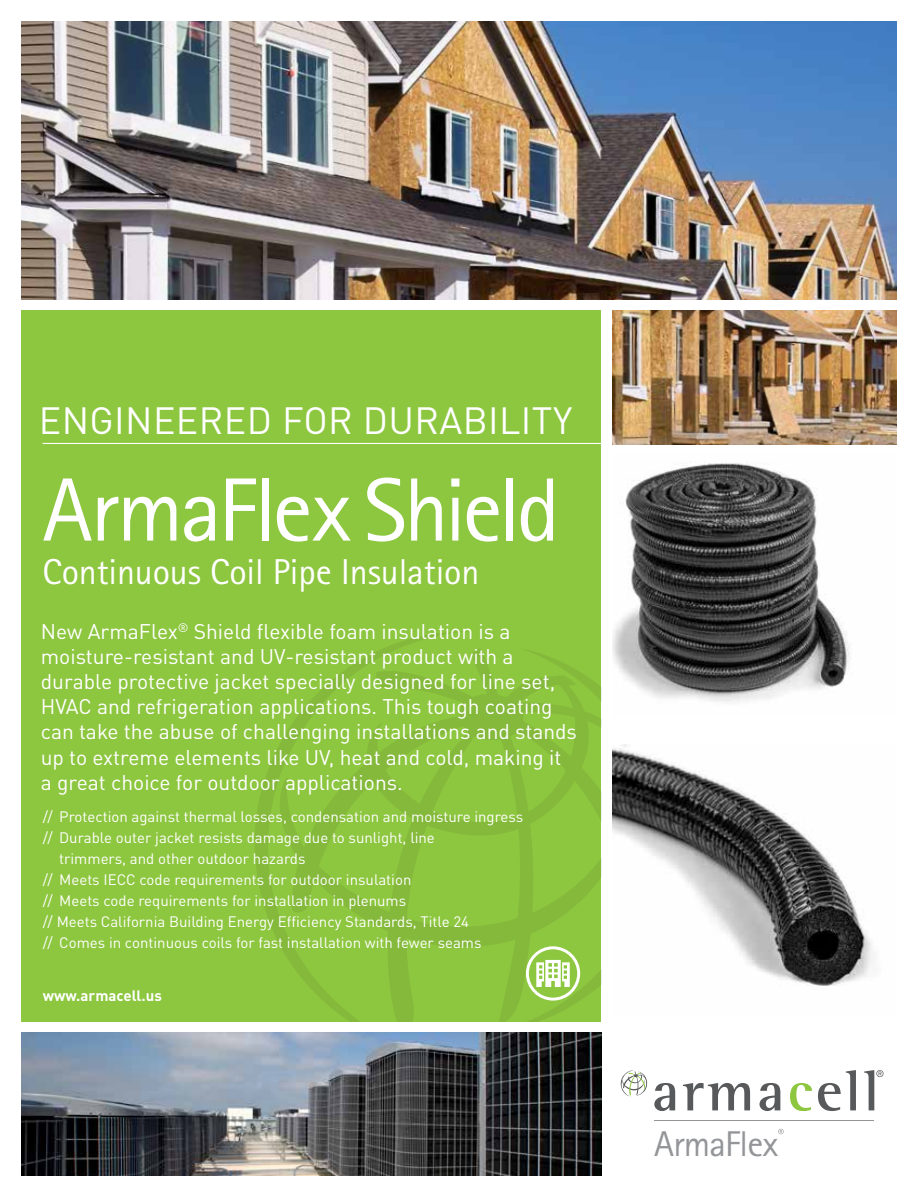
<style>
.page{position:relative;width:918px;height:1188px;background:#fff}
.page>*{position:absolute;margin:0;border:0;box-sizing:border-box;transform-origin:0 0}
.t1{font:90px "Rotis Sans Serif Pro";letter-spacing:-.035em;color:#fff}
.t2{font:37.5px "DIN Pro";letter-spacing:.01em;color:#fff}
.t3{font:36px "Rotis Sans Serif Pro";letter-spacing:-.005em;color:#fff}
.t4{font:35.85px "Rotis Sans Serif Pro";letter-spacing:-.025em;color:#939598}
.t5{font:21px/25.2px "DIN Pro";color:#fff}
.t6{font:15px "DIN Pro";color:#fff}
.t7{font:700 15px "DIN Pro";color:#fff}
</style>
<div class="page">
<svg style="left:654px;top:1083px;width:21px;height:28px"></svg>
<svg style="left:683px;top:1083px;width:67px;height:27px"></svg>
<svg style="left:760px;top:1083px;width:20px;height:28px"></svg>
<svg style="left:790px;top:1083px;width:22px;height:28px"></svg>
<svg style="left:818px;top:1070px;width:38px;height:41px"></svg>
<svg style="left:864px;top:1070px;width:20px;height:40px"></svg>
<svg style="left:621px;top:1070px;width:27px;height:27px"></svg>
<svg style="left:778px;top:1129px;width:6px;height:5px"></svg>
<hr style="left:654px;top:1121px;width:220px;height:1px;background:#939598">
<div style="left:21px;top:310px;width:580px;height:712px;background:#8dc63f"></div>
<svg style="left:255px;top:632px;width:201px;height:292px"></svg>
<svg style="left:271px;top:646px;width:330px;height:376px"></svg>
<hr style="left:43px;top:443px;width:564px;height:1px;background:#fff">
<img style="left:21px;top:21px;width:876px;height:279px">
<img style="left:21px;top:1032px;width:580px;height:144px">
<img style="left:612px;top:310px;width:285px;height:134px">
<img style="left:612px;top:463px;width:238px;height:239px">
<svg style="left:526px;top:946px;width:54px;height:55px"></svg>
<img style="left:612px;top:744px;width:262px;height:242px">
<h2 class="t2" style="left:39px;top:391px;width:535px">ENGINEERED FOR DURABILITY</h2>
<h1 class="t1" style="left:43px;top:457px;width:519px">ArmaFlex Shield</h1>
<h3 class="t3" style="left:43px;top:551px;width:438px">Continuous Coil Pipe Insulation</h3>
<p class="t5" style="left:41px;top:616px;width:538px">New ArmaFlex<sup>®</sup> Shield flexible foam insulation is a moisture-resistant and UV-resistant product with a durable protective jacket specially designed for line set, HVAC and refrigeration applications. This tough coating can take the abuse of challenging installations and stands up to extreme elements like UV, heat and cold, making it a great choice for outdoor applications.</p>
<p class="t6" style="left:43px;top:805px;width:482px">// Protection against thermal losses, condensation and moisture ingress</p>
<p class="t6" style="left:43px;top:826px;width:394px">// Durable outer jacket resists damage due to sunlight, line</p>
<p class="t6" style="left:59px;top:847px;width:248px">trimmers, and other outdoor hazards</p>
<p class="t6" style="left:43px;top:868px;width:370px">// Meets IECC code requirements for outdoor insulation</p>
<p class="t6" style="left:43px;top:889px;width:365px">// Meets code requirements for installation in plenums</p>
<p class="t6" style="left:43px;top:910px;width:428px">// Meets California Building Energy Efficiency Standards, Title 24</p>
<p class="t6" style="left:43px;top:931px;width:440px">// Comes in continuous coils for fast installation with fewer seams</p>
<p class="t7" style="left:43px;top:983px;width:121px">www.armacell.us</p>
<h3 class="t4" style="left:654px;top:1123px;width:126px">ArmaFlex</h3>
</div>
